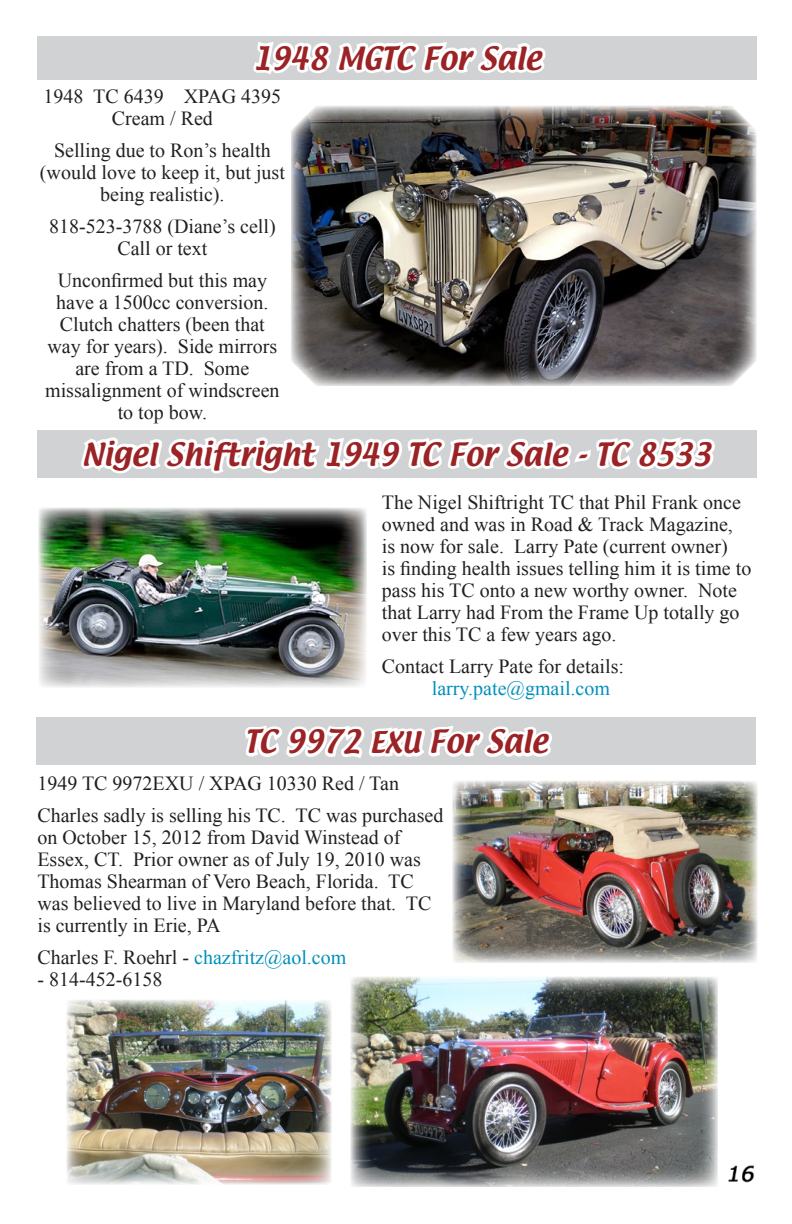
<style>
.page{position:relative;width:792px;height:1224px;background:#fff}
.page>*{position:absolute;margin:0;border:0;box-sizing:border-box;transform-origin:0 0}
.t1{font:28px "Textile";color:#9b2225}
.t2{font:20px/22px "Times New Roman";color:#231f20;text-align:center}
.t3{font:20px "Times New Roman";color:#0090bb}
.s1{font-size:26px}
.s2{color:#231f20}
</style>
<div class="page">
<div style="left:37px;top:430px;width:720px;height:48px;background:#d1d2d4"></div>
<svg style="left:81px;top:437px;width:634px;height:83px"></svg>
<img style="left:39px;top:508px;width:327px;height:179px">
<div style="left:37px;top:36px;width:720px;height:43px;background:#d1d2d4"></div>
<svg style="left:250px;top:42px;width:299px;height:38px"></svg>
<img style="left:291px;top:106px;width:466px;height:280px">
<img style="left:351px;top:976px;width:367px;height:211px">
<img style="left:66px;top:1000px;width:266px;height:184px">
<img style="left:452px;top:781px;width:305px;height:181px">
<div style="left:36px;top:717px;width:720px;height:48px;background:#d1d2d4"></div>
<svg style="left:242px;top:675px;width:313px;height:109px"></svg>
<img style="left:728px;top:1165px;width:26px;height:18px">
<h1 class="t1" style="left:253px;top:38px;width:290px">1948 MGTC For Sale</h1>
<p class="t2" style="left:43px;top:85px;width:239px">1948 TC 6439 XPAG 4395<br>Cream / Red</p>
<p class="t2" style="left:40px;top:139px;width:246px">Selling due to Ron’s health (would love to keep it, but just being realistic).</p>
<p class="t2" style="left:49px;top:215px;width:228px">818-523-3788 (Diane’s cell)<br>Call or text</p>
<p class="t2" style="left:45px;top:269px;width:236px">Unconfirmed but this may have a 1500cc conversion.<br>Clutch chatters (been that way for years). Side mirrors are from a TD. Some missalignment of windscreen to top bow.</p>
<h1 class="t1" style="left:82px;top:435px;width:631px">Nigel Shiftright 1949 TC For Sale - TC 8533</h1>
<p class="t2" style="left:382px;top:491px;width:371px;text-align:left">The Nigel Shiftright TC that Phil Frank once owned and was in Road &amp; Track Magazine,<br>is now for sale. Larry Pate (current owner)<br>is finding health issues telling him it is time to pass his TC onto a new worthy owner. Note that Larry had From the Frame Up totally go over this TC a few years ago.</p>
<p class="t2" style="left:382px;top:655px;width:244px">Contact Larry Pate for details:</p>
<p class="t3" style="left:432px;top:675px;width:180px">larry.pate@gmail.com</p>
<h1 class="t1" style="left:244px;top:722px;width:305px">TC 9972 <span class="s1">EXU</span> For Sale</h1>
<p class="t2" style="left:37px;top:767px;width:407px;line-height:32px;text-align:left">1949 TC 9972EXU / XPAG 10330 Red / Tan<br>Charles sadly is selling his TC. TC was purchased</p>
<p class="t2" style="left:37px;top:826px;width:395px;text-align:left">on October 15, 2012 from David Winstead of Essex, CT. Prior owner as of July 19, 2010 was Thomas Shearman of Vero Beach, Florida. TC was believed to live in Maryland before that. TC is currently in Erie, PA</p>
<p class="t3" style="left:37px;top:944px;width:310px"><span class="s2">Charles F. Roehrl -</span> chazfritz@aol.com</p>
<p class="t2" style="left:37px;top:968px;width:126px">- 814-452-6158</p>
</div>
